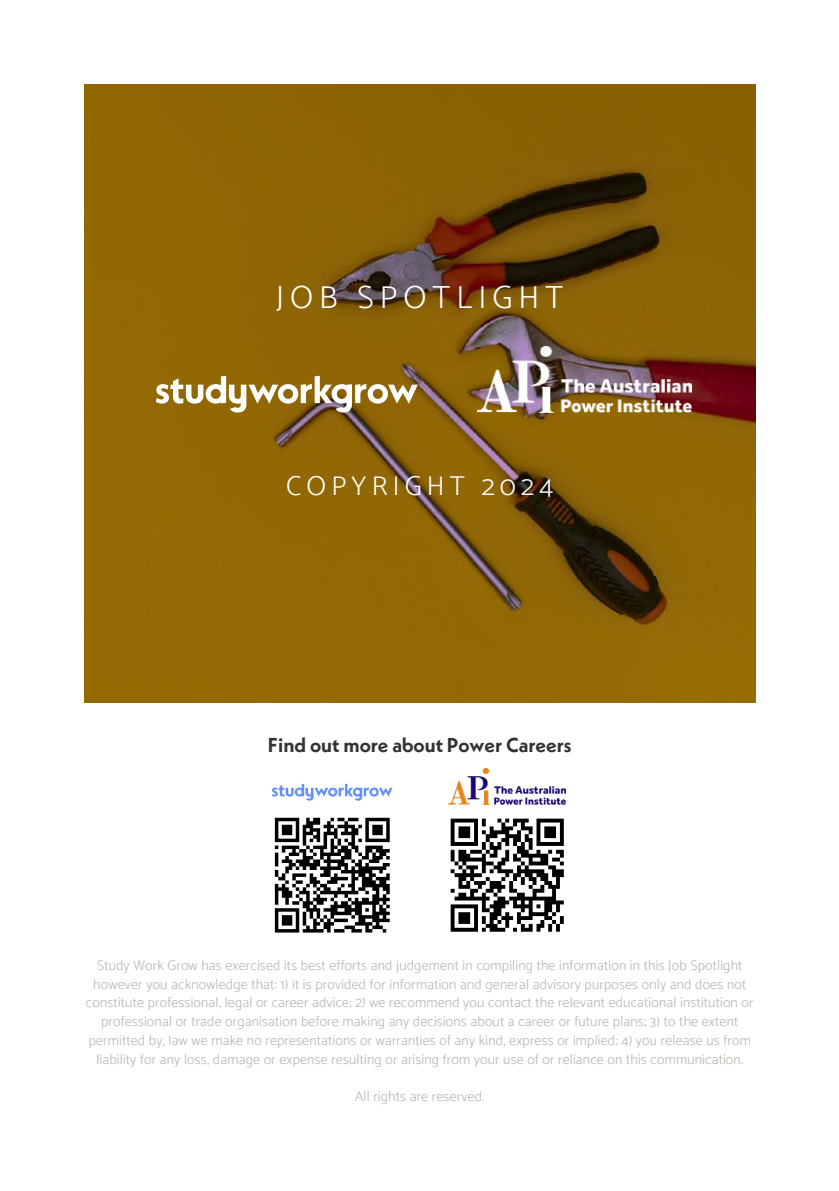
<style>
.page{position:relative;width:839px;height:1191px;background:#fff}
.page>*{position:absolute;margin:0;border:0;box-sizing:border-box;transform-origin:0 0}
.t1{font:300 32px "Catamaran";letter-spacing:.19em;color:#fff}
.t2{font:300 27.2px "Catamaran";letter-spacing:.19em;color:#fff}
.t3{font:700 20px "Neue Kabel";color:#333}
.t4{font:300 14px/18.8px "Catamaran";letter-spacing:.015em;color:#bbb5af;text-align:center}
</style>
<div class="page">
<img style="left:85px;top:85px;width:670px;height:618px">
<svg style="left:156px;top:376px;width:261px;height:37px"></svg>
<img style="left:477px;top:346px;width:214px;height:66px">
<svg style="left:274px;top:817px;width:116px;height:116px"></svg>
<svg style="left:450px;top:818px;width:114px;height:114px"></svg>
<svg style="left:272px;top:784px;width:120px;height:17px"></svg>
<img style="left:448px;top:768px;width:117px;height:36px">
<h1 class="t1" style="left:276px;top:279px;width:288px">JOB SPOTLIGHT</h1>
<h2 class="t2" style="left:286px;top:469px;width:268px">COPYRIGHT 2024</h2>
<h3 class="t3" style="left:268px;top:732px;width:305px">Find out more about Power Careers</h3>
<p class="t4" style="left:86px;top:956px;width:669px">Study Work Grow has exercised its best efforts and judgement in compiling the information in this Job Spotlight however you acknowledge that: 1) it is provided for information and general advisory purposes only and does not constitute professional, legal or career advice; 2) we recommend you contact the relevant educational institution or professional or trade organisation before making any decisions about a career or future plans; 3) to the extent permitted by, law we make no representations or warranties of any kind, express or implied; 4) you release us from liability for any loss, damage or expense resulting or arising from your use of or reliance on this communication.</p>
<p class="t4" style="left:355px;top:1087px;width:131px">All rights are reserved.</p>
</div>
